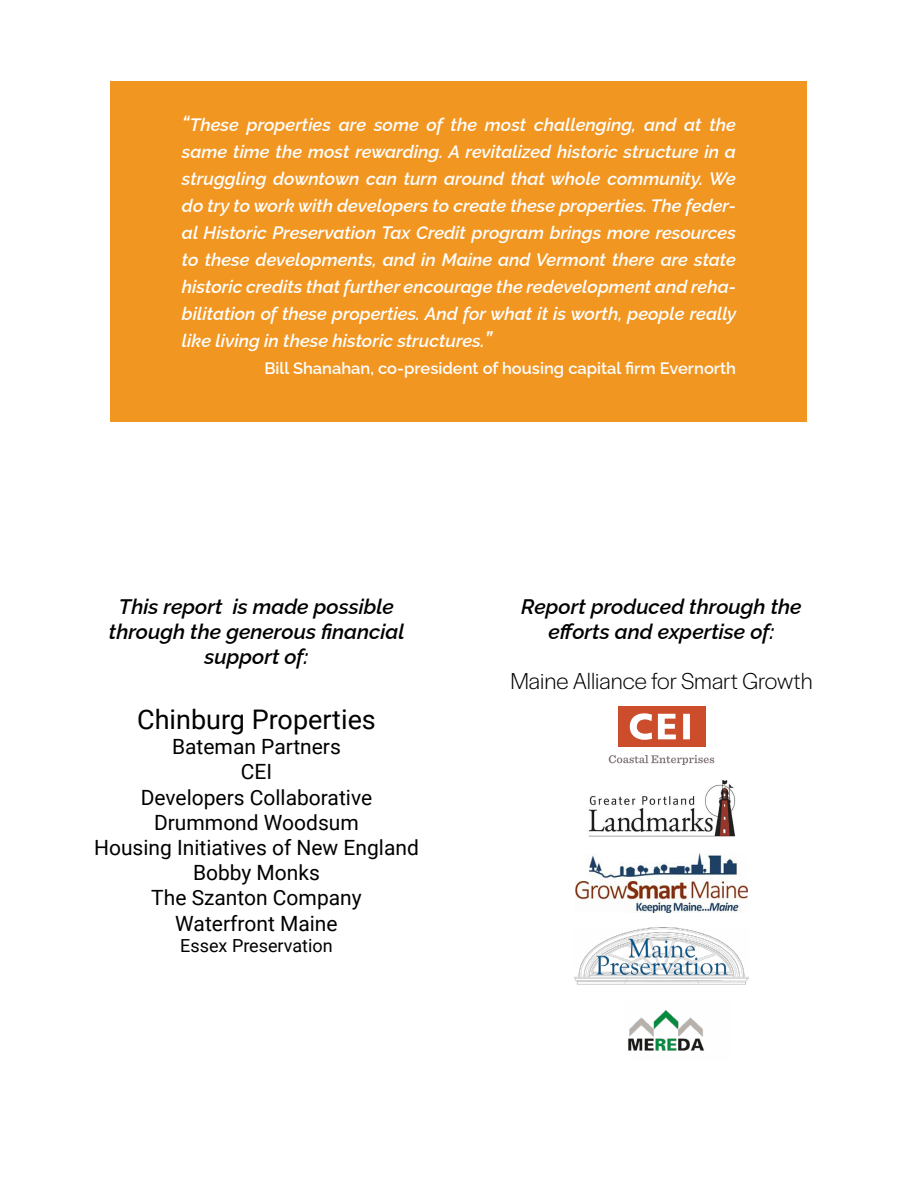
<style>
.page{position:relative;width:918px;height:1188px;background:#fff}
.page>*{position:absolute;margin:0;border:0;box-sizing:border-box;transform-origin:0 0}
.t1{font:27px "Roboto";color:#000}
.t2{font:300 24px "Halyard Display";color:#000}
.t3{font:21px/25.2px "Roboto";color:#000;text-align:center}
.t4{font:italic 100 21px/25.2px "Raleway";color:#000;text-align:center}
.t5{font:italic 100 18px/27px "Raleway";color:#fff;text-align:justify}
.t6{font:18px "Roboto";color:#000}
.t7{font:100 16.5px "Raleway";color:#fff}
.s1{font-size:21px}
</style>
<div class="page">
<div style="left:111px;top:82px;width:696px;height:340px;background:#f29622"></div>
<div style="left:618px;top:706px;width:88px;height:41px;background:#cb4d2c"></div>
<svg style="left:630px;top:713px;width:60px;height:27px"></svg>
<svg style="left:609px;top:755px;width:105px;height:10px"></svg>
<img style="left:588px;top:780px;width:148px;height:57px">
<img style="left:628px;top:1010px;width:77px;height:41px">
<img style="left:575px;top:854px;width:173px;height:59px">
<img style="left:575px;top:928px;width:173px;height:57px">
<p class="t5" style="left:182px;top:109px;width:556px"><span class="s1">“</span>These properties are some of the most challenging, and at the same time the most rewarding. A revitalized historic structure in a struggling downtown can turn around that whole community. We do try to work with developers to create these properties. The feder&shy;al Historic Preservation Tax Credit program brings more resources to these developments, and in Maine and Vermont there are state historic credits that further encourage the redevelopment and reha&shy;bilitation of these properties. And for what it is worth, people really like living in these historic structures.<span class="s1">”</span></p>
<p class="t7" style="left:264px;top:355px;width:473px">Bill Shanahan, co-president of housing capital firm Evernorth</p>
<p class="t4" style="left:109px;top:591px;width:297px">This report is made possible through the generous financial support of:</p>
<h1 class="t1" style="left:137px;top:700px;width:240px">Chinburg Properties</h1>
<p class="t3" style="left:94px;top:733px;width:326px">Bateman Partners<br>CEI<br>Developers Collaborative<br>Drummond Woodsum<br>Housing Initiatives of New England<br>Bobby Monks<br>The Szanton Company<br>Waterfront Maine</p>
<p class="t6" style="left:180px;top:933px;width:154px">Essex Preservation</p>
<p class="t4" style="left:521px;top:591px;width:282px">Report produced through the efforts and expertise of:</p>
<h2 class="t2" style="left:510px;top:665px;width:304px">Maine Alliance for Smart Growth</h2>
</div>
